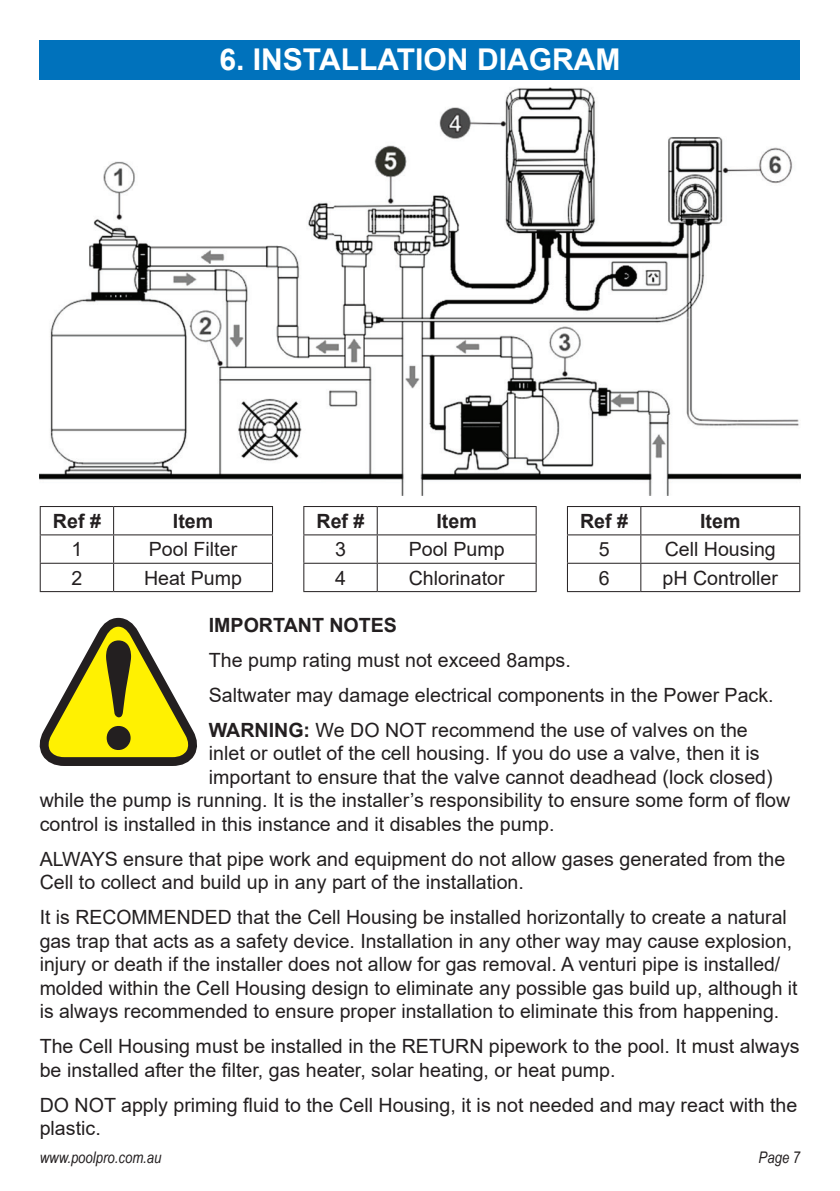
<style>
.page{position:relative;width:840px;height:1191px;background:#fff}
.page>*{position:absolute;margin:0;border:0;box-sizing:border-box;transform-origin:0 0}
.t1{font:700 30px "Arial";color:#fff}
.t2{font:19.6px/23.6px "Arial";color:#231f20}
.t3{font:700 19.6px "Arial";color:#231f20}
.t4{font:italic 16px "Arial Narrow";color:#231f20}
.s1{font-weight:700}
</style>
<div class="page">
<div style="left:40px;top:40px;width:759px;height:39px;background:#0072bc"></div>
<img style="left:40px;top:87px;width:759px;height:408px">
<hr style="left:40px;top:506px;width:73px;height:1px;background:#231f20">
<hr style="left:113px;top:506px;width:160px;height:1px;background:#231f20">
<hr style="left:40px;top:534px;width:73px;height:1px;background:#231f20">
<hr style="left:113px;top:534px;width:160px;height:1px;background:#231f20">
<hr style="left:40px;top:563px;width:73px;height:1px;background:#231f20">
<svg style="left:40px;top:507px;width:1px;height:84px"></svg>
<hr style="left:113px;top:563px;width:160px;height:1px;background:#231f20">
<svg style="left:113px;top:507px;width:1px;height:84px"></svg>
<svg style="left:272px;top:507px;width:1px;height:84px"></svg>
<hr style="left:40px;top:591px;width:73px;height:1px;background:#231f20">
<hr style="left:113px;top:591px;width:160px;height:1px;background:#231f20">
<hr style="left:566px;top:506px;width:74px;height:1px;background:#231f20">
<hr style="left:640px;top:506px;width:159px;height:1px;background:#231f20">
<hr style="left:566px;top:534px;width:74px;height:1px;background:#231f20">
<hr style="left:640px;top:534px;width:159px;height:1px;background:#231f20">
<hr style="left:566px;top:563px;width:74px;height:1px;background:#231f20">
<svg style="left:566px;top:508px;width:1px;height:83px"></svg>
<hr style="left:640px;top:563px;width:159px;height:1px;background:#231f20">
<svg style="left:640px;top:507px;width:1px;height:84px"></svg>
<hr style="left:566px;top:591px;width:74px;height:1px;background:#231f20">
<hr style="left:640px;top:591px;width:159px;height:1px;background:#231f20">
<hr style="left:303px;top:506px;width:74px;height:1px;background:#231f20">
<hr style="left:377px;top:506px;width:159px;height:1px;background:#231f20">
<hr style="left:303px;top:534px;width:74px;height:1px;background:#231f20">
<hr style="left:377px;top:534px;width:159px;height:1px;background:#231f20">
<hr style="left:303px;top:563px;width:74px;height:1px;background:#231f20">
<svg style="left:303px;top:507px;width:1px;height:84px"></svg>
<hr style="left:377px;top:563px;width:159px;height:1px;background:#231f20">
<svg style="left:376px;top:507px;width:1px;height:84px"></svg>
<svg style="left:535px;top:507px;width:1px;height:84px"></svg>
<hr style="left:303px;top:591px;width:74px;height:1px;background:#231f20">
<hr style="left:377px;top:591px;width:159px;height:1px;background:#231f20">
<svg style="left:39px;top:617px;width:158px;height:149px"></svg>
<h1 class="t1" style="left:219px;top:39px;width:402px">6. INSTALLATION DIAGRAM</h1>
<p class="t3" style="left:53px;top:507px;width:49px">Ref #</p>
<p class="t3" style="left:173px;top:507px;width:42px">Item</p>
<p class="t2" style="left:71px;top:537px;width:12px">1</p>
<p class="t2" style="left:149px;top:537px;width:90px">Pool Filter</p>
<p class="t2" style="left:71px;top:566px;width:12px">2</p>
<p class="t2" style="left:144px;top:566px;width:100px">Heat Pump</p>
<p class="t3" style="left:316px;top:507px;width:49px">Ref #</p>
<p class="t3" style="left:436px;top:507px;width:42px">Item</p>
<p class="t2" style="left:335px;top:537px;width:12px">3</p>
<p class="t2" style="left:408px;top:537px;width:97px">Pool Pump</p>
<p class="t2" style="left:335px;top:566px;width:12px">4</p>
<p class="t2" style="left:408px;top:566px;width:97px">Chlorinator</p>
<p class="t3" style="left:580px;top:507px;width:49px">Ref #</p>
<p class="t3" style="left:699px;top:507px;width:42px">Item</p>
<p class="t2" style="left:598px;top:537px;width:12px">5</p>
<p class="t2" style="left:664px;top:537px;width:113px">Cell Housing</p>
<p class="t2" style="left:598px;top:566px;width:12px">6</p>
<p class="t2" style="left:662px;top:566px;width:117px">pH Controller</p>
<p class="t3" style="left:209px;top:611px;width:190px">IMPORTANT NOTES</p>
<p class="t2" style="left:209px;top:642px;width:566px;line-height:34.8px">The pump rating must not exceed 8amps.<br>Saltwater may damage electrical components in the Power Pack.<br><span class="s1">WARNING:</span> We DO NOT recommend the use of valves on the</p>
<p class="t2" style="left:209px;top:741px;width:552px">inlet or outlet of the cell housing. If you do use a valve, then it is</p>
<p class="t2" style="left:209px;top:765px;width:565px">important to ensure that the valve cannot deadhead (lock closed)</p>
<p class="t2" style="left:40px;top:788px;width:751px">while the pump is running. It is the installer’s responsibility to ensure some form of flow</p>
<p class="t2" style="left:40px;top:812px;width:516px">control is installed in this instance and it disables the pump.</p>
<p class="t2" style="left:40px;top:847px;width:746px">ALWAYS ensure that pipe work and equipment do not allow gases generated from the<br>Cell to collect and build up in any part of the installation.</p>
<p class="t2" style="left:40px;top:905px;width:759px">It is RECOMMENDED that the Cell Housing be installed horizontally to create a natural gas trap that acts as a safety device. Installation in any other way may cause explosion, injury or death if the installer does not allow for gas removal. A venturi pipe is installed/ molded within the Cell Housing design to eliminate any possible gas build up, although it is always recommended to ensure proper installation to eliminate this from happening.</p>
<p class="t2" style="left:40px;top:1034px;width:761px">The Cell Housing must be installed in the RETURN pipework to the pool. It must always be installed after the filter, gas heater, solar heating, or heat pump.</p>
<p class="t2" style="left:40px;top:1092px;width:758px">DO NOT apply priming fluid to the Cell Housing, it is not needed and may react with the plastic.</p>
<p class="t4" style="left:40px;top:1146px;width:123px">www.poolpro.com.au</p>
<p class="t4" style="left:758px;top:1146px;width:43px">Page 7</p>
</div>
